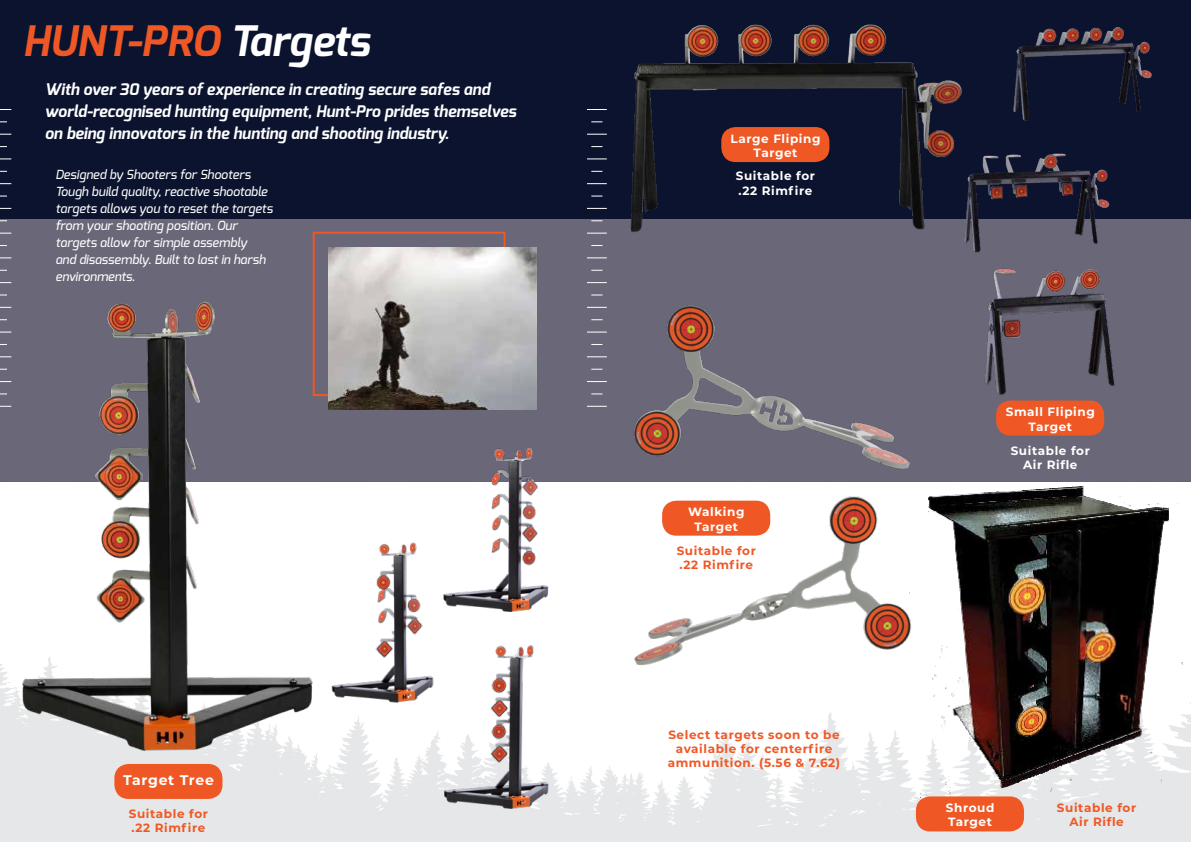
<style>
.page{position:relative;width:1191px;height:842px;background:#fff}
.page>*{position:absolute;margin:0;border:0;box-sizing:border-box;transform-origin:0 0}
.t1{font:italic 700 42px "Exo";color:#ef5825}
.t2{font:italic 700 16px/22px "Exo";color:#fff}
.t3{font:700 14px "Montserrat";letter-spacing:.045em;color:#fff}
.t4{font:italic 500 12.5px/17px "Exo";color:#fff}
.t5{font:700 12px/14.4px "Montserrat";letter-spacing:.05em;color:#ef5825}
.t6{font:700 12px/14.4px "Montserrat";letter-spacing:.05em;color:#fff;text-align:center}
.s1{color:#fff}
</style>
<div class="page">
<div style="left:0;top:0;width:1191px;height:482px;background:#6a6778"></div>
<div style="left:0;top:0;width:1191px;height:218px;background:#0b132e"></div>
<svg style="left:587px;top:134px;width:20px;height:1px"></svg>
<svg style="left:587px;top:158px;width:20px;height:1px"></svg>
<svg style="left:587px;top:183px;width:20px;height:1px"></svg>
<svg style="left:587px;top:208px;width:20px;height:1px"></svg>
<svg style="left:587px;top:233px;width:20px;height:1px"></svg>
<svg style="left:587px;top:257px;width:20px;height:1px"></svg>
<svg style="left:587px;top:282px;width:20px;height:1px"></svg>
<svg style="left:587px;top:307px;width:20px;height:1px"></svg>
<svg style="left:587px;top:332px;width:20px;height:1px"></svg>
<svg style="left:587px;top:356px;width:20px;height:1px"></svg>
<svg style="left:587px;top:381px;width:20px;height:1px"></svg>
<svg style="left:587px;top:406px;width:20px;height:1px"></svg>
<svg style="left:587px;top:109px;width:20px;height:1px"></svg>
<svg style="left:0;top:662px;width:1191px;height:180px;fill:#e6e7e8"></svg>
<img style="left:616px;top:24px;width:346px;height:208px">
<div style="left:313px;top:232px;width:192px;height:164px;border:2px solid #ef5825"></div>
<img style="left:329px;top:248px;width:207px;height:162px">
<div style="left:114px;top:764px;width:108px;height:35px;background:#ef5825;border:2px solid #ef5825;border-radius:13px"></div>
<div style="left:916px;top:796px;width:108px;height:35px;background:#ef5825;border:2px solid #ef5825;border-radius:13px"></div>
<div style="left:996px;top:400px;width:108px;height:36px;background:#ef5825;border:2px solid #ef5825;border-radius:13px"></div>
<img style="left:7px;top:292px;width:315px;height:472px">
<img style="left:443px;top:448px;width:106px;height:164px">
<img style="left:326px;top:542px;width:113px;height:166px">
<img style="left:439px;top:645px;width:116px;height:169px">
<img style="left:1013px;top:27px;width:139px;height:94px">
<img style="left:960px;top:150px;width:154px;height:103px">
<img style="left:985px;top:268px;width:130px;height:127px">
<img style="left:628px;top:305px;width:282px;height:377px">
<img style="left:908px;top:476px;width:274px;height:321px">
<div style="left:662px;top:501px;width:108px;height:35px;background:#ef5825;border:2px solid #ef5825;border-radius:13px"></div>
<div style="left:721px;top:127px;width:108px;height:35px;background:#ef5825;border:2px solid #ef5825;border-radius:13px"></div>
<h1 class="t1" style="left:22px;top:14px;width:349px">HUNT-PRO <span class="s1">Targets</span></h1>
<p class="t2" style="left:45px;top:78px;width:473px">With over 30 years of experience in creating secure safes and world-recognised hunting equipment, Hunt-Pro prides themselves on being innovators in the hunting and shooting industry.</p>
<p class="t4" style="left:56px;top:166px;width:219px">Designed by Shooters for Shooters Tough build quality, reactive shootable targets allows you to reset the targets from your shooting position. Our targets allow for simple assembly<br>and disassembly. Built to last in harsh environments.</p>
<p class="t3" style="left:123px;top:770px;width:92px">Target Tree</p>
<p class="t5" style="left:129px;top:805px;width:81px">Suitable for .22 Rimfire</p>
<p class="t6" style="left:730px;top:131px;width:91px">Large Fliping<br>Target</p>
<p class="t6" style="left:736px;top:168px;width:81px;text-align:left">Suitable for .22 Rimfire</p>
<p class="t6" style="left:688px;top:504px;width:58px">Walking<br>Target</p>
<p class="t5" style="left:676px;top:542px;width:81px">Suitable for .22 Rimfire</p>
<p class="t5" style="left:668px;top:726px;width:174px;text-align:center">Select targets soon to be available for centerfire ammunition. (5.56 &amp; 7.62)</p>
<p class="t6" style="left:1005px;top:404px;width:91px">Small Fliping<br>Target</p>
<p class="t6" style="left:1010px;top:443px;width:81px">Suitable for<br>Air Rifle</p>
<p class="t6" style="left:946px;top:800px;width:50px;text-align:left">Shroud<br>Target</p>
<p class="t5" style="left:1057px;top:800px;width:81px;text-align:center">Suitable for<br>Air Rifle</p>
</div>
